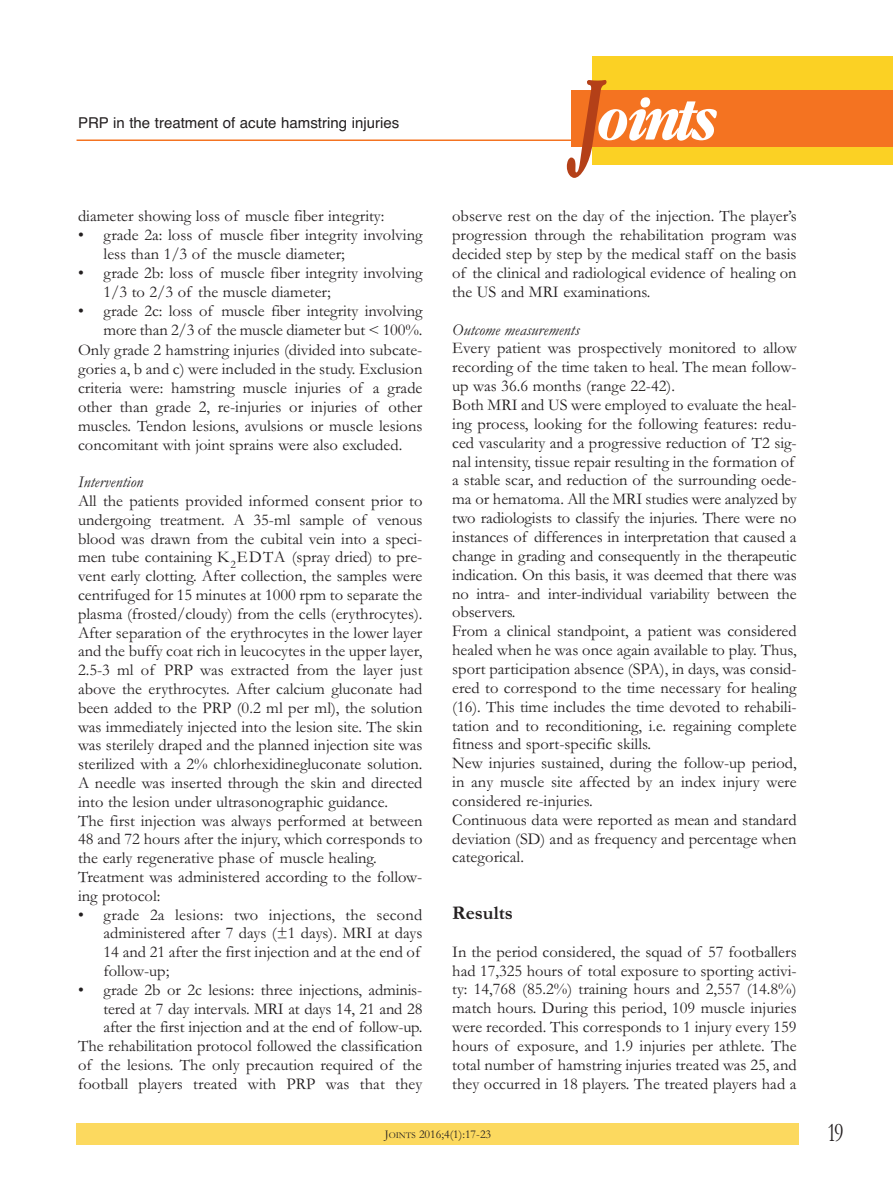
<style>
.page{position:relative;width:893px;height:1191px;background:#fff}
.page>*{position:absolute;margin:0;border:0;box-sizing:border-box;transform-origin:0 0}
.t1{font:italic 700 55.8px "Garamond Cond";letter-spacing:-.085em;color:#fff}
.t2{font:27px "Garamond";color:#231f20;scale:.75 1}
.t3{font:700 19.5px "Garamond";color:#231f20}
.t4{font:16.5px/18.9px "Garamond";color:#231f20}
.t5{font:italic 16.5px "Garamond";color:#231f20}
.t6{font:15px "Helvetica";color:#231f20}
.t7{font:12px "Garamond";color:#231f20}
.s1{font-size:99.9px;color:#b44018}
.s2{font-size:9px}
</style>
<div class="page">
<div style="left:592px;top:56px;width:301px;height:108px;background:#fbd124"></div>
<div style="left:571px;top:91px;width:322px;height:56px;background:#f47321"></div>
<hr style="left:77px;top:139px;width:640px;height:2px;background:#f47321">
<div style="left:77px;top:1123px;width:722px;height:22px;background:#fcd95f"></div>
<p class="t6" style="left:78px;top:114px;width:323px">PrP in the treatment of acute hamstring injuries</p>
<p class="t4" style="left:78px;top:206px;width:308px">diameter showing loss of muscle fiber integrity:</p>
<p class="t4" style="left:104px;top:225px;width:320px;text-indent:-26px">• grade 2a: loss of muscle fiber integrity involving less than 1/3 of the muscle diameter;</p>
<p class="t4" style="left:104px;top:263px;width:320px;text-indent:-26px">• grade 2b: loss of muscle fiber integrity involving<br>1/3 to 2/3 of the muscle diameter;</p>
<p class="t4" style="left:78px;top:301px;width:346px">• grade 2c: loss of muscle fiber integrity involving</p>
<p class="t4" style="left:104px;top:320px;width:320px">more than 2/3 of the muscle diameter but &lt; 100%.</p>
<p class="t4" style="left:78px;top:339px;width:346px">only grade 2 hamstring injuries (divided into subcate-</p>
<p class="t4" style="left:78px;top:358px;width:346px">gories a, b and c) were included in the study. Exclusion</p>
<p class="t4" style="left:78px;top:377px;width:346px">criteria were: hamstring muscle injuries of a grade</p>
<p class="t4" style="left:78px;top:397px;width:346px">other than grade 2, re-injuries or injuries of other</p>
<p class="t4" style="left:78px;top:416px;width:346px">muscles. tendon lesions, avulsions or muscle lesions</p>
<p class="t4" style="left:78px;top:435px;width:326px">concomitant with joint sprains were also excluded.</p>
<p class="t5" style="left:78px;top:472px;width:67px">Intervention</p>
<p class="t4" style="left:78px;top:491px;width:346px">All the patients provided informed consent prior to undergoing treatment. A 35-ml sample of venous blood was drawn from the cubital vein into a speci&shy;men tube containing K<sub>2</sub>EDtA (spray dried) to pre&shy;vent early clotting. After collection, the samples were centrifuged for 15 minutes at 1000 rpm to separate the plasma (frosted/cloudy) from the cells (erythrocytes).<br>After separation of the erythrocytes in the lower layer and the buffy coat rich in leucocytes in the upper layer, 2.5-3 ml of PRP was extracted from the layer just above the erythrocytes. After calcium gluconate had been added to the PRP (0.2 ml per ml), the solution was immediately injected into the lesion site. the skin was sterilely draped and the planned injection site was sterilized with a 2% chlorhexidinegluconate solution.<br>A needle was inserted through the skin and directed into the lesion under ultrasonographic guidance.<br>the first injection was always performed at between 48 and 72 hours after the injury, which corresponds to the early regenerative phase of muscle healing. treatment was administered according to the follow&shy;ing protocol:</p>
<p class="t4" style="left:104px;top:904px;width:320px;text-indent:-26px">• grade 2a lesions: two injections, the second administered after 7 days (±1 days). MRi at days 14 and 21 after the first injection and at the end of follow-up;</p>
<p class="t4" style="left:78px;top:979px;width:346px;text-align:right">• grade 2b or 2c lesions: three injections, adminis&shy;tered at 7 day intervals. MRi at days 14, 21 and 28 after the first injection and at the end of follow-up. the rehabilitation protocol followed the classification of the lesions. the only precaution required of the football players treated with PRP was that they</p>
<h1 class="t1" style="left:574px;top:88px;width:140px"><span class="s1">J</span>oints</h1>
<p class="t4" style="left:452px;top:206px;width:346px;text-align:justify">observe rest on the day of the injection. the player’s progression through the rehabilitation program was decided step by step by the medical staff on the basis of the clinical and radiological evidence of healing on the Us and MRi examinations.</p>
<p class="t5" style="left:452px;top:319px;width:129px">Outcome measurements</p>
<p class="t4" style="left:452px;top:338px;width:346px">Every patient was prospectively monitored to allow recording of the time taken to heal. the mean follow&shy;up was 36.6 months (range 22-42).<br>Both MRi and Us were employed to evaluate the heal&shy;ing process, looking for the following features: redu&shy;ced vascularity and a progressive reduction of t2 sig&shy;nal intensity, tissue repair resulting in the formation of a stable scar, and reduction of the surrounding oede&shy;ma or hematoma. All the MRi studies were analyzed by two radiologists to classify the injuries. there were no instances of differences in interpretation that caused a change in grading and consequently in the therapeutic indication. on this basis, it was deemed that there was no intra- and inter-individual variability between the observers.<br>From a clinical standpoint, a patient was considered healed when he was once again available to play. thus, sport participation absence (sPA), in days, was consid&shy;ered to correspond to the time necessary for healing (16). this time includes the time devoted to rehabili&shy;tation and to reconditioning, i.e. regaining complete fitness and sport-specific skills.<br>new injuries sustained, during the follow-up period, in any muscle site affected by an index injury were considered re-injuries.<br>Continuous data were reported as mean and standard deviation (sD) and as frequency and percentage when categorical.</p>
<p class="t3" style="left:452px;top:901px;width:62px">Results</p>
<p class="t4" style="left:452px;top:941px;width:346px;text-align:justify">in the period considered, the squad of 57 footballers had 17,325 hours of total exposure to sporting activi&shy;ty: 14,768 (85.2%) training hours and 2,557 (14.8%) match hours. During this period, 109 muscle injuries were recorded. this corresponds to 1 injury every 159 hours of exposure, and 1.9 injuries per athlete. the total number of hamstring injuries treated was 25, and they occurred in 18 players. the treated players had a</p>
<p class="t7" style="left:385px;top:1126px;width:108px">J<span class="s2">oints</span> 2016;4(1):17-23</p>
<h2 class="t2" style="left:827px;top:1116px;width:24px">19</h2>
</div>
